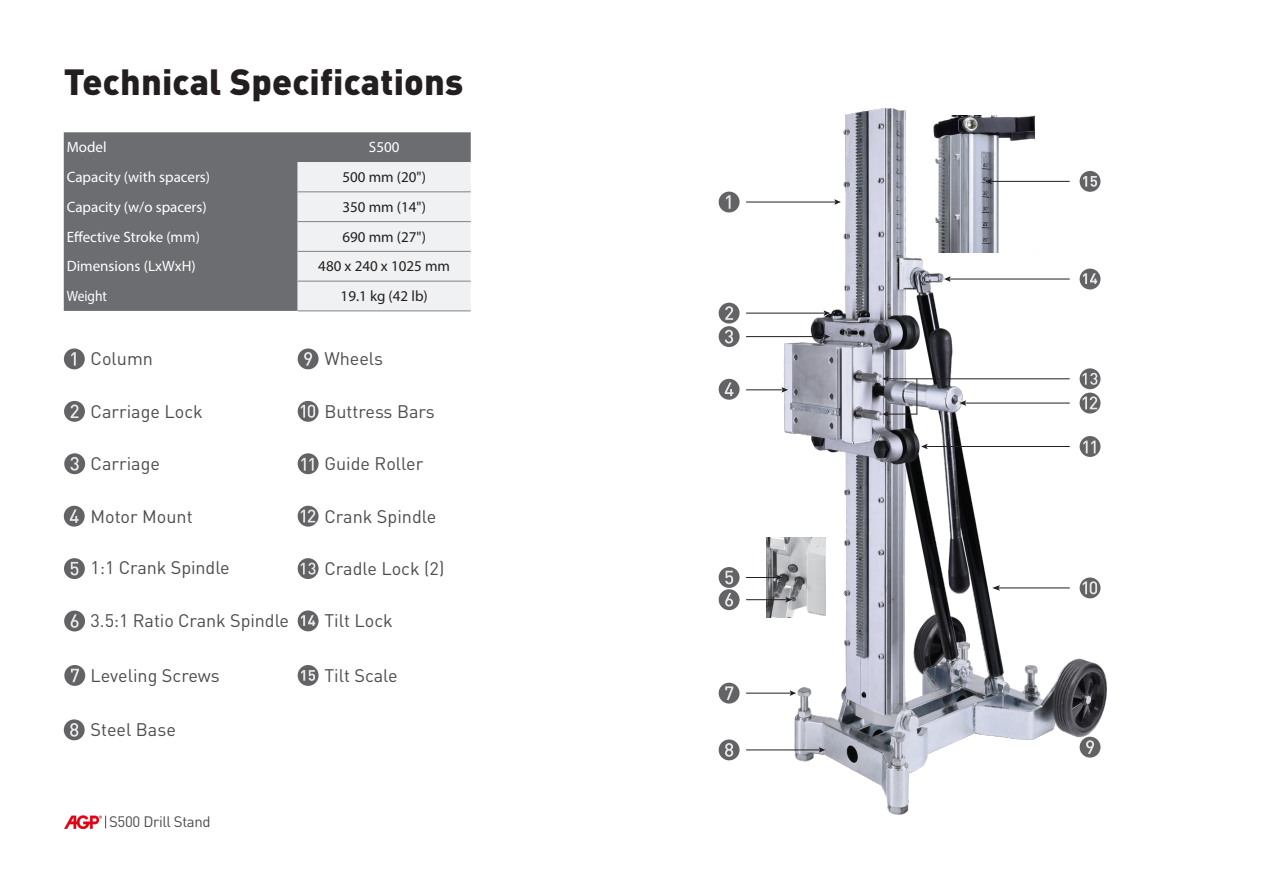
<style>
.page{position:relative;width:1263px;height:893px;background:#fff}
.page>*{position:absolute;margin:0;border:0;box-sizing:border-box;transform-origin:0 0}
.t1{font:900 36px "DIN Pro";letter-spacing:.005em;color:#231f20}
.t2{font:18px "DIN Pro";color:#4b4c4d}
.t3{font:15px "Myriad Pro";color:#fff}
.t4{font:15px "Myriad Pro";color:#231f20}
.t5{font:15px "DIN Pro";letter-spacing:-.025em;color:#4b4c4d}
.t6{font:15px "Myriad Pro";color:#fff;scale:.9 1}
</style>
<div class="page">
<svg style="left:105px;top:816px;width:1px;height:12px"></svg>
<img style="left:65px;top:816px;width:36px;height:12px">
<img style="left:735px;top:108px;width:372px;height:707px">
<div style="left:64px;top:132px;width:407px;height:179px;background:#6c6d70"></div>
<div style="left:298px;top:162px;width:173px;height:149px;background:#f0f1f2"></div>
<hr style="left:298px;top:192px;width:173px;height:1px;background:#808285">
<hr style="left:298px;top:221px;width:173px;height:1px;background:#808285">
<hr style="left:298px;top:251px;width:173px;height:1px;background:#808285">
<hr style="left:298px;top:281px;width:173px;height:1px;background:#808285">
<hr style="left:298px;top:311px;width:173px;height:1px;background:#808285">
<div style="left:64px;top:506px;width:21px;height:21px;background:#636366;border-radius:50%"></div>
<svg style="left:70px;top:509px;width:9px;height:14px"></svg>
<div style="left:719px;top:379px;width:20px;height:21px;background:#636366;border-radius:50%"></div>
<svg style="left:725px;top:383px;width:8px;height:13px"></svg>
<div style="left:64px;top:719px;width:21px;height:21px;background:#636366;border-radius:50%"></div>
<svg style="left:70px;top:723px;width:8px;height:14px"></svg>
<div style="left:719px;top:739px;width:20px;height:21px;background:#636366;border-radius:50%"></div>
<svg style="left:725px;top:743px;width:8px;height:14px"></svg>
<div style="left:64px;top:348px;width:21px;height:21px;background:#636366;border-radius:50%"></div>
<svg style="left:71px;top:352px;width:5px;height:14px"></svg>
<div style="left:719px;top:192px;width:20px;height:20px;background:#636366;border-radius:50%"></div>
<svg style="left:726px;top:195px;width:4px;height:14px"></svg>
<svg style="left:64px;top:558px;width:21px;height:21px"></svg>
<svg style="left:71px;top:562px;width:7px;height:13px"></svg>
<div style="left:719px;top:567px;width:20px;height:21px;background:#636366;border-radius:50%"></div>
<svg style="left:725px;top:571px;width:8px;height:13px"></svg>
<div style="left:298px;top:348px;width:21px;height:21px;background:#636366;border-radius:50%"></div>
<svg style="left:304px;top:352px;width:8px;height:14px"></svg>
<div style="left:1079px;top:737px;width:21px;height:21px;background:#636366;border-radius:50%"></div>
<svg style="left:1086px;top:740px;width:8px;height:14px"></svg>
<div style="left:64px;top:401px;width:21px;height:21px;background:#636366;border-radius:50%"></div>
<svg style="left:71px;top:404px;width:7px;height:14px"></svg>
<div style="left:719px;top:303px;width:20px;height:21px;background:#636366;border-radius:50%"></div>
<svg style="left:725px;top:306px;width:8px;height:14px"></svg>
<div style="left:64px;top:611px;width:21px;height:20px;background:#636366;border-radius:50%"></div>
<svg style="left:71px;top:614px;width:8px;height:14px"></svg>
<div style="left:719px;top:589px;width:20px;height:21px;background:#636366;border-radius:50%"></div>
<svg style="left:725px;top:593px;width:8px;height:13px"></svg>
<svg style="left:298px;top:401px;width:21px;height:21px"></svg>
<svg style="left:301px;top:405px;width:14px;height:13px"></svg>
<svg style="left:1079px;top:577px;width:21px;height:21px"></svg>
<svg style="left:1083px;top:581px;width:14px;height:13px"></svg>
<div style="left:64px;top:453px;width:21px;height:21px;background:#636366;border-radius:50%"></div>
<svg style="left:70px;top:457px;width:9px;height:14px"></svg>
<div style="left:719px;top:326px;width:20px;height:21px;background:#636366;border-radius:50%"></div>
<svg style="left:725px;top:330px;width:8px;height:13px"></svg>
<div style="left:64px;top:665px;width:21px;height:21px;background:#636366;border-radius:50%"></div>
<svg style="left:71px;top:669px;width:8px;height:13px"></svg>
<div style="left:719px;top:683px;width:20px;height:21px;background:#636366;border-radius:50%"></div>
<svg style="left:725px;top:686px;width:8px;height:14px"></svg>
<div style="left:298px;top:453px;width:21px;height:21px;background:#636366;border-radius:50%"></div>
<svg style="left:301px;top:458px;width:13px;height:13px"></svg>
<svg style="left:1079px;top:436px;width:21px;height:21px"></svg>
<svg style="left:1083px;top:441px;width:12px;height:12px"></svg>
<svg style="left:298px;top:506px;width:21px;height:21px"></svg>
<svg style="left:301px;top:510px;width:14px;height:12px"></svg>
<svg style="left:1079px;top:393px;width:21px;height:20px"></svg>
<svg style="left:1083px;top:396px;width:14px;height:13px"></svg>
<svg style="left:298px;top:558px;width:21px;height:21px"></svg>
<svg style="left:301px;top:563px;width:14px;height:12px"></svg>
<svg style="left:1079px;top:368px;width:21px;height:21px"></svg>
<svg style="left:1083px;top:373px;width:14px;height:12px"></svg>
<hr style="left:746px;top:313px;width:79px;height:1px;background:#231f20">
<svg style="left:823px;top:310px;width:7px;height:6px"></svg>
<hr style="left:746px;top:202px;width:89px;height:1px;background:#231f20">
<svg style="left:834px;top:199px;width:7px;height:6px"></svg>
<hr style="left:746px;top:336px;width:79px;height:1px;background:#231f20">
<svg style="left:823px;top:334px;width:7px;height:5px"></svg>
<hr style="left:746px;top:389px;width:37px;height:1px;background:#231f20">
<svg style="left:781px;top:387px;width:7px;height:6px"></svg>
<hr style="left:999px;top:588px;width:71px;height:1px;background:#231f20">
<svg style="left:992px;top:585px;width:8px;height:6px"></svg>
<hr style="left:926px;top:446px;width:144px;height:1px;background:#231f20">
<svg style="left:921px;top:444px;width:7px;height:5px"></svg>
<hr style="left:965px;top:403px;width:105px;height:1px;background:#231f20">
<svg style="left:959px;top:400px;width:7px;height:6px"></svg>
<svg style="left:882px;top:411px;width:35px;height:6px"></svg>
<hr style="left:888px;top:378px;width:182px;height:1px;background:#231f20">
<svg style="left:882px;top:376px;width:7px;height:6px"></svg>
<img style="left:767px;top:538px;width:59px;height:79px">
<img style="left:932px;top:116px;width:102px;height:137px">
<hr style="left:949px;top:279px;width:121px;height:1px;background:#231f20">
<svg style="left:944px;top:276px;width:7px;height:6px"></svg>
<div style="left:298px;top:610px;width:21px;height:21px;background:#636366;border-radius:50%"></div>
<svg style="left:301px;top:615px;width:14px;height:11px"></svg>
<div style="left:1079px;top:269px;width:21px;height:20px;background:#636366;border-radius:50%"></div>
<svg style="left:1083px;top:273px;width:14px;height:11px"></svg>
<hr style="left:746px;top:577px;width:31px;height:1px;background:#231f20">
<svg style="left:776px;top:575px;width:7px;height:5px"></svg>
<hr style="left:746px;top:693px;width:45px;height:1px;background:#231f20">
<svg style="left:790px;top:690px;width:6px;height:6px"></svg>
<hr style="left:746px;top:599px;width:40px;height:1px;background:#231f20">
<svg style="left:785px;top:597px;width:7px;height:5px"></svg>
<hr style="left:746px;top:749px;width:74px;height:1px;background:#231f20">
<svg style="left:819px;top:747px;width:6px;height:6px"></svg>
<hr style="left:916px;top:379px;width:1px;height:35px;background:#231f20">
<hr style="left:991px;top:181px;width:79px;height:1px;background:#231f20">
<svg style="left:985px;top:179px;width:7px;height:5px"></svg>
<div style="left:298px;top:665px;width:21px;height:21px;background:#636366;border-radius:50%"></div>
<svg style="left:301px;top:670px;width:14px;height:11px"></svg>
<div style="left:1079px;top:171px;width:21px;height:21px;background:#636366;border-radius:50%"></div>
<svg style="left:1083px;top:176px;width:14px;height:11px"></svg>
<p class="t1" style="left:64px;top:57px;width:401px">Technical Specifications</p>
<p class="t3" style="left:67px;top:138px;width:41px">Model</p>
<p class="t3" style="left:369px;top:138px;width:32px">S500</p>
<p class="t3" style="left:67px;top:168px;width:145px">Capacity (with spacers)</p>
<p class="t4" style="left:342px;top:168px;width:85px">500 mm (20")</p>
<p class="t3" style="left:67px;top:197px;width:141px">Capacity (w/o spacers)</p>
<p class="t4" style="left:342px;top:197px;width:85px">350 mm (14")</p>
<p class="t3" style="left:67px;top:227px;width:135px">Effective Stroke (mm)</p>
<p class="t4" style="left:342px;top:227px;width:85px">690 mm (27")</p>
<p class="t3" style="left:67px;top:257px;width:130px">Dimensions (LxWxH)</p>
<p class="t4" style="left:318px;top:257px;width:133px">480 x 240 x 1025 mm</p>
<p class="t6" style="left:67px;top:287px;width:46px">Weight</p>
<p class="t4" style="left:341px;top:287px;width:89px">19.1 kg (42 lb)</p>
<p class="t2" style="left:91px;top:347px;width:64px">Column</p>
<p class="t2" style="left:91px;top:399px;width:114px">Carriage Lock</p>
<p class="t2" style="left:91px;top:451px;width:71px">Carriage</p>
<p class="t2" style="left:91px;top:504px;width:104px">Motor Mount</p>
<p class="t2" style="left:91px;top:556px;width:141px">1:1 Crank Spindle</p>
<p class="t2" style="left:91px;top:609px;width:200px">3.5:1 Ratio Crank Spindle</p>
<p class="t2" style="left:91px;top:663px;width:131px">Leveling Screws</p>
<p class="t2" style="left:91px;top:717px;width:87px">Steel Base</p>
<p class="t5" style="left:109px;top:812px;width:103px">S500 Drill Stand</p>
<p class="t2" style="left:324px;top:347px;width:60px">Wheels</p>
<p class="t2" style="left:324px;top:399px;width:112px">Buttress Bars</p>
<p class="t2" style="left:324px;top:451px;width:100px">Guide Roller</p>
<p class="t2" style="left:324px;top:504px;width:113px">Crank Spindle</p>
<p class="t2" style="left:324px;top:556px;width:121px">Cradle Lock (2)</p>
<p class="t2" style="left:324px;top:609px;width:70px">Tilt Lock</p>
<p class="t2" style="left:324px;top:663px;width:75px">Tilt Scale</p>
</div>
